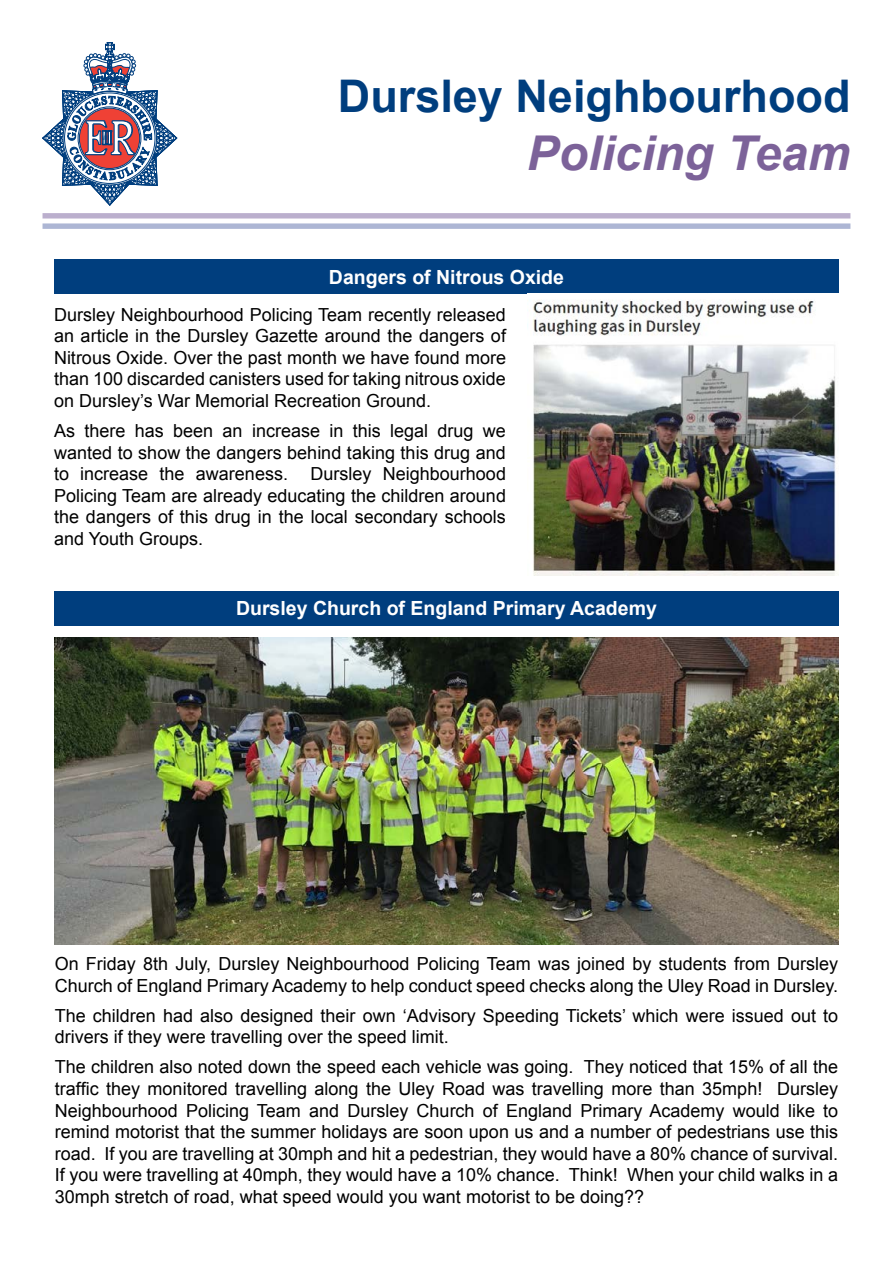
<style>
.page{position:relative;width:893px;height:1263px;background:#fff}
.page>*{position:absolute;margin:0;border:0;box-sizing:border-box;transform-origin:0 0}
.t1{font:italic 700 48px "Arial";color:#7c6299}
.t2{font:700 45px "Arial";color:#003e7e}
.t3{font:700 19.5px "Arial";color:#fff}
.t4{font:18px/21.6px "Arial";color:#000;text-align:justify}
</style>
<div class="page">
<svg style="left:42px;top:43px;width:135px;height:163px"></svg>
<div style="left:43px;top:223px;width:807px;height:6px;background:#adb6d4"></div>
<div style="left:43px;top:213px;width:807px;height:6px;background:#bbafcd"></div>
<div style="left:54px;top:259px;width:785px;height:34px;background:#003e7e"></div>
<div style="left:54px;top:591px;width:785px;height:34px;background:#003e7e"></div>
<img style="left:527px;top:300px;width:309px;height:275px">
<img style="left:54px;top:638px;width:784px;height:306px">
<p class="t2" style="left:338px;top:67px;width:514px">Dursley Neighbourhood</p>
<p class="t1" style="left:527px;top:120px;width:325px">Policing Team</p>
<p class="t3" style="left:329px;top:264px;width:237px">Dangers of Nitrous Oxide</p>
<p class="t4" style="left:54px;top:304px;width:453px">Dursley Neighbourhood Policing Team recently released an article in the Dursley Gazette around the dangers of Nitrous Oxide. Over the past month we have found more than 100 discarded canisters used for taking nitrous oxide on Dursley’s War Memorial Recreation Ground.</p>
<p class="t4" style="left:54px;top:420px;width:453px">As there has been an increase in this legal drug we wanted to show the dangers behind taking this drug and to increase the awareness.</p>
<p class="t4" style="left:54px;top:463px;width:453px;text-indent:257px">Dursley Neighbourhood Policing Team are already educating the children around the dangers of this drug in the local secondary schools and Youth Groups.</p>
<p class="t3" style="left:236px;top:595px;width:422px">Dursley Church of England Primary Academy</p>
<p class="t4" style="left:55px;top:953px;width:785px">On Friday 8th July, Dursley Neighbourhood Policing Team was joined by students from Dursley<br>Church of England Primary Academy to help conduct speed checks along the Uley Road in Dursley.</p>
<p class="t4" style="left:55px;top:1005px;width:785px">The children had also designed their own ‘Advisory Speeding Tickets’ which were issued out to drivers if they were travelling over the speed limit.</p>
<p class="t4" style="left:55px;top:1056px;width:785px">The children also noted down the speed each vehicle was going. They noticed that 15% of all the traffic they monitored travelling along the Uley Road was travelling more than 35mph! Dursley Neighbourhood Policing Team and Dursley Church of England Primary Academy would like to remind motorist that the summer holidays are soon upon us and a number of pedestrians use this road. If you are travelling at 30mph and hit a pedestrian, they would have a 80% chance of survival.<br>If you were travelling at 40mph, they would have a 10% chance. Think! When your child walks in a 30mph stretch of road, what speed would you want motorist to be doing??</p>
</div>
